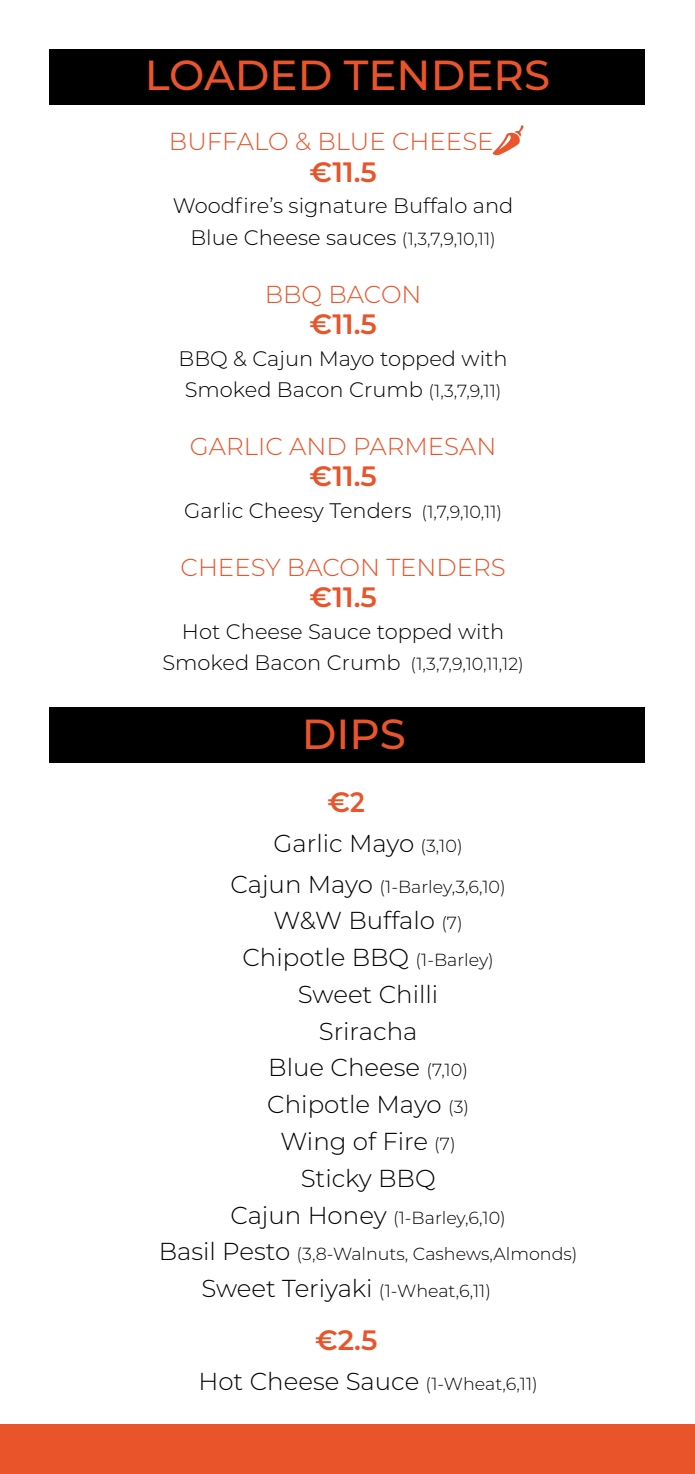
<style>
.page{position:relative;width:695px;height:1474px;background:#fff}
.page>*{position:absolute;margin:0;border:0;box-sizing:border-box;transform-origin:0 0}
.t1{font:500 42px "Montserrat";color:#ea542a}
.t2{font:600 28px "Montserrat";color:#ea542a}
.t3{font:300 24.5px/36.8px "Montserrat";color:#000;text-align:center}
.t4{font:300 24.5px "Montserrat";color:#ea542a}
.t5{font:300 21px/31.5px "Montserrat";color:#000;text-align:center}
.t6{font:300 17.5px "Montserrat";color:#000}
.s1{font-size:17.5px}
.s2{font-size:21px}
.s3{font-size:24.5px}
</style>
<div class="page">
<svg style="left:492px;top:125px;width:31px;height:30px"></svg>
<div style="left:0;top:1424px;width:694px;height:49px;background:#ea542a"></div>
<div style="left:50px;top:50px;width:595px;height:55px;background:#000"></div>
<div style="left:50px;top:707px;width:595px;height:55px;background:#000"></div>
<h1 class="t1" style="left:145px;top:46px;width:407px">LOADED TENDERS</h1>
<p class="t4" style="left:169px;top:125px;width:326px">BUFFALO &amp; BLUE CHEESE</p>
<h2 class="t2" style="left:309px;top:152px;width:69px">€11.5</h2>
<p class="t5" style="left:173px;top:189px;width:342px">Woodfire’s signature Buffalo and<br>Blue Cheese sauces <span class="s1">(1,3,7,9,10,11)</span></p>
<p class="t4" style="left:265px;top:277px;width:158px">BBQ BACON</p>
<h2 class="t2" style="left:309px;top:304px;width:69px">€11.5</h2>
<p class="t5" style="left:179px;top:342px;width:330px;text-align:left">BBQ &amp; Cajun Mayo topped with<br>Smoked Bacon Crumb <span class="s1">(1,3,7,9,11)</span></p>
<p class="t4" style="left:190px;top:429px;width:308px">GARLIC AND PARMESAN</p>
<h2 class="t2" style="left:309px;top:456px;width:69px">€11.5</h2>
<p class="t5" style="left:184px;top:494px;width:319px">Garlic Cheesy Tenders <span class="s1">(1,7,9,10,11)</span></p>
<p class="t4" style="left:180px;top:550px;width:327px">CHEESY BACON TENDERS</p>
<h2 class="t2" style="left:309px;top:577px;width:69px">€11.5</h2>
<p class="t5" style="left:182px;top:615px;width:324px">Hot Cheese Sauce topped with</p>
<p class="t6" style="left:162px;top:652px;width:363px"><span class="s2">Smoked Bacon Crumb</span> (1,3,7,9,10,11,12)</p>
<h1 class="t1" style="left:302px;top:705px;width:106px">DIPS</h1>
<h2 class="t2" style="left:327px;top:782px;width:39px">€2</h2>
<p class="t3" style="left:273px;top:824px;width:190px">Garlic Mayo <span class="s1">(3,10)</span></p>
<p class="t6" style="left:230px;top:874px;width:277px"><span class="s3">Cajun Mayo</span> (1-Barley,3,6,10)</p>
<p class="t3" style="left:242px;top:901px;width:253px">W&amp;W Buffalo <span class="s1">(7)<br></span>Chipotle BBQ <span class="s1">(1-Barley)<br></span>Sweet Chilli<br>Sriracha<br>Blue Cheese <span class="s1">(7,10)<br></span>Chipotle Mayo <span class="s1">(3)<br></span>Wing of Fire <span class="s1">(7)<br></span>Sticky BBQ</p>
<p class="t6" style="left:230px;top:1205px;width:277px"><span class="s3">Cajun Honey</span> (1-Barley,6,10)</p>
<p class="t6" style="left:159px;top:1242px;width:420px"><span class="s3">Basil Pesto</span> (3,8-Walnuts, Cashews,Almonds)</p>
<p class="t6" style="left:201px;top:1278px;width:291px"><span class="s3">Sweet Teriyaki</span> (1-Wheat,6,11)</p>
<h2 class="t2" style="left:315px;top:1319px;width:64px">€2.5</h2>
<p class="t3" style="left:198px;top:1361px;width:341px">Hot Cheese Sauce <span class="s1">(1-Wheat,6,11)</span></p>
</div>
